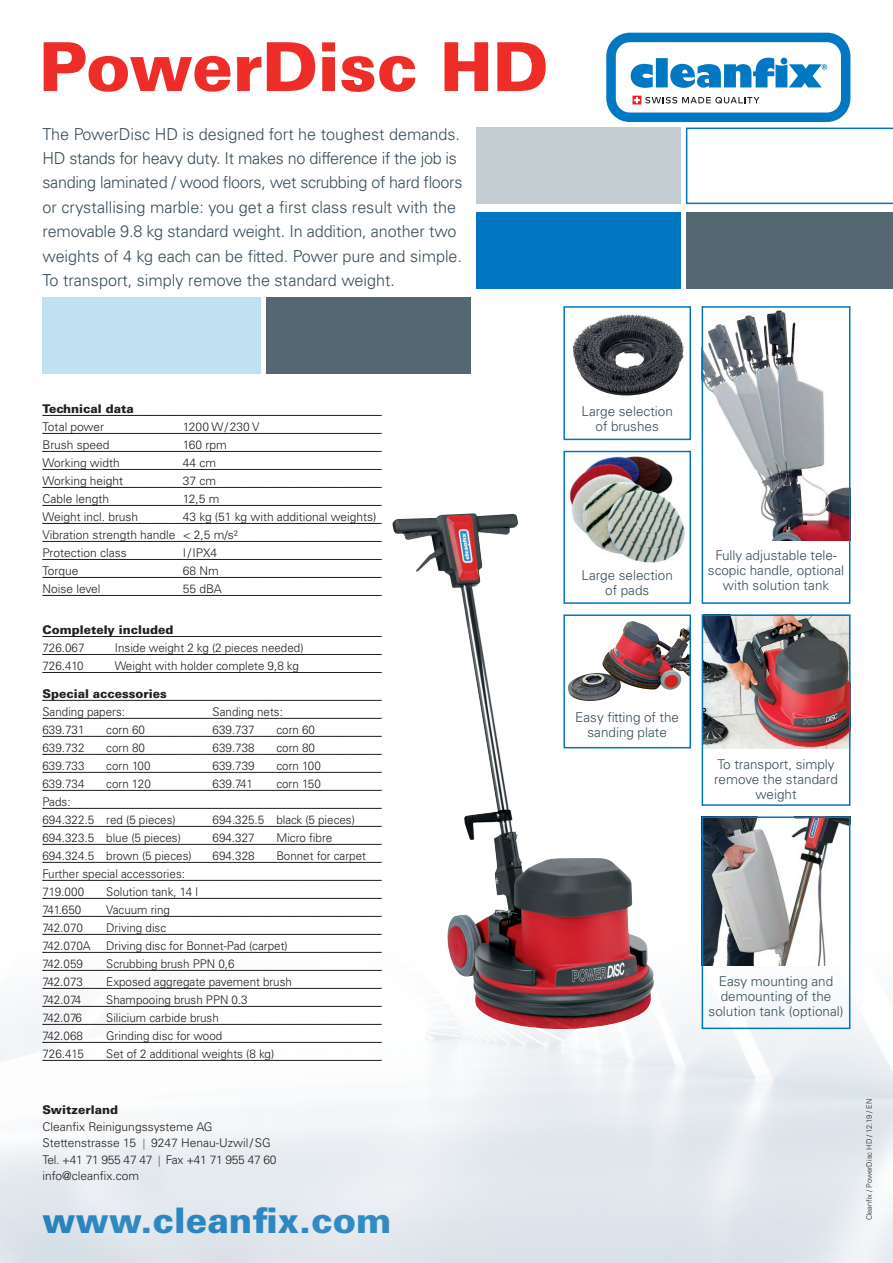
<style>
.page{position:relative;width:893px;height:1263px;background:#fff}
.page>*{position:absolute;margin:0;border:0;box-sizing:border-box;transform-origin:0 0}
.t1{font:900 67.5px "Univers LT Std";letter-spacing:-.01em;color:#ee2d28}
.t2{font:900 35.25px "Univers LT Std";color:#0077c0}
.t3{font:300 16.5px/24.5px "Univers LT Std";color:#364d59}
.t4{font:300 13.5px/15px "Univers LT Std";color:#364d59;text-align:center}
.t5{font:300 12px/18px "Univers LT Std";color:#231f20}
.t6{font:900 12px "Univers LT Std";color:#231f20}
.t7{font:300 7.5px "Univers LT Std";color:#231f20}
</style>
<div class="page">
<div style="left:476px;top:213px;width:204px;height:76px;background:#0077c0"></div>
<div style="left:476px;top:128px;width:204px;height:76px;background:#c3ccd1"></div>
<div style="left:686px;top:213px;width:207px;height:76px;background:#546872"></div>
<svg style="left:686px;top:128px;width:207px;height:76px"></svg>
<div style="left:267px;top:298px;width:204px;height:76px;background:#546872"></div>
<div style="left:43px;top:298px;width:218px;height:76px;background:#c0e1f2"></div>
<img style="left:392px;top:513px;width:263px;height:250px">
<img style="left:705px;top:617px;width:142px;height:132px">
<img style="left:568px;top:621px;width:120px;height:80px">
<img style="left:603px;top:314px;width:33px;height:6px">
<img style="left:0;top:763px;width:893px;height:500px">
<svg style="left:606px;top:33px;width:244px;height:89px"></svg>
<div style="left:563px;top:451px;width:128px;height:153px;border:2px solid #0077c0"></div>
<div style="left:563px;top:306px;width:128px;height:134px;border:2px solid #0077c0"></div>
<div style="left:563px;top:614px;width:128px;height:134px;border:2px solid #0077c0"></div>
<div style="left:702px;top:614px;width:148px;height:192px;border:2px solid #0077c0"></div>
<img style="left:568px;top:456px;width:117px;height:107px">
<img style="left:705px;top:310px;width:142px;height:230px">
<img style="left:705px;top:819px;width:142px;height:146px">
<div style="left:702px;top:816px;width:148px;height:213px;border:2px solid #0077c0"></div>
<div style="left:702px;top:306px;width:148px;height:298px;border:2px solid #0077c0"></div>
<svg style="left:43px;top:636px;width:338px;height:1px"></svg>
<svg style="left:43px;top:654px;width:338px;height:1px"></svg>
<svg style="left:43px;top:672px;width:338px;height:1px"></svg>
<svg style="left:43px;top:415px;width:338px;height:1px"></svg>
<svg style="left:43px;top:433px;width:338px;height:1px"></svg>
<svg style="left:43px;top:451px;width:338px;height:1px"></svg>
<svg style="left:43px;top:469px;width:338px;height:1px"></svg>
<svg style="left:43px;top:487px;width:338px;height:1px"></svg>
<svg style="left:43px;top:505px;width:338px;height:1px"></svg>
<svg style="left:43px;top:523px;width:338px;height:1px"></svg>
<svg style="left:43px;top:541px;width:338px;height:1px"></svg>
<svg style="left:43px;top:559px;width:338px;height:1px"></svg>
<svg style="left:43px;top:577px;width:338px;height:1px"></svg>
<svg style="left:43px;top:595px;width:338px;height:1px"></svg>
<svg style="left:43px;top:700px;width:338px;height:1px"></svg>
<svg style="left:43px;top:718px;width:338px;height:1px"></svg>
<svg style="left:43px;top:736px;width:338px;height:1px"></svg>
<svg style="left:43px;top:754px;width:338px;height:1px"></svg>
<svg style="left:43px;top:772px;width:338px;height:1px"></svg>
<svg style="left:43px;top:790px;width:338px;height:1px"></svg>
<svg style="left:43px;top:808px;width:338px;height:1px"></svg>
<svg style="left:43px;top:826px;width:338px;height:1px"></svg>
<svg style="left:43px;top:844px;width:338px;height:1px"></svg>
<svg style="left:43px;top:862px;width:338px;height:1px"></svg>
<svg style="left:43px;top:880px;width:338px;height:1px"></svg>
<svg style="left:43px;top:898px;width:338px;height:1px"></svg>
<svg style="left:43px;top:916px;width:338px;height:1px"></svg>
<svg style="left:43px;top:934px;width:338px;height:1px"></svg>
<svg style="left:43px;top:952px;width:338px;height:1px"></svg>
<svg style="left:43px;top:970px;width:338px;height:1px"></svg>
<svg style="left:43px;top:988px;width:338px;height:1px"></svg>
<svg style="left:43px;top:1006px;width:338px;height:1px"></svg>
<svg style="left:43px;top:1024px;width:338px;height:1px"></svg>
<svg style="left:43px;top:1042px;width:338px;height:1px"></svg>
<svg style="left:43px;top:1060px;width:338px;height:1px"></svg>
<h1 class="t1" style="left:39px;top:24px;width:511px">PowerDisc HD</h1>
<p class="t3" style="left:43px;top:121px;width:421px">The PowerDisc HD is designed fort he toughest demands.<br>HD stands for heavy duty. It makes no difference if the job is sanding laminated / wood floors, wet scrubbing of hard floors or crystallising marble: you get a first class result with the removable 9.8 kg standard weight. In addition, another two weights of 4 kg each can be fitted. Power pure and simple.<br>To transport, simply remove the standard weight.</p>
<p class="t6" style="left:43px;top:401px;width:93px">Technical data</p>
<p class="t5" style="left:43px;top:417px;width:63px">Total power</p>
<p class="t5" style="left:183px;top:417px;width:78px">1200 W/230 V</p>
<p class="t5" style="left:43px;top:435px;width:68px">Brush speed</p>
<p class="t5" style="left:183px;top:435px;width:45px">160 rpm</p>
<p class="t5" style="left:43px;top:453px;width:79px">Working width</p>
<p class="t5" style="left:183px;top:453px;width:35px">44 cm</p>
<p class="t5" style="left:43px;top:471px;width:82px">Working height</p>
<p class="t5" style="left:183px;top:471px;width:35px">37 cm</p>
<p class="t5" style="left:43px;top:489px;width:68px">Cable length</p>
<p class="t5" style="left:183px;top:489px;width:38px">12,5 m</p>
<p class="t5" style="left:43px;top:507px;width:97px">Weight incl. brush</p>
<p class="t5" style="left:43px;top:507px;width:335px;text-indent:140px">43 kg (51 kg with additional weights)<br>Vibration strength handle &lt; 2,5 m/s²<br>Protection class</p>
<p class="t5" style="left:183px;top:543px;width:36px">I/IPX4</p>
<p class="t5" style="left:43px;top:561px;width:37px">Torque</p>
<p class="t5" style="left:183px;top:561px;width:37px">68 Nm</p>
<p class="t5" style="left:43px;top:579px;width:60px">Noise level</p>
<p class="t5" style="left:183px;top:579px;width:40px">55 dBA</p>
<p class="t6" style="left:43px;top:622px;width:132px">Completely included</p>
<p class="t5" style="left:43px;top:638px;width:44px">726.067</p>
<p class="t5" style="left:115px;top:638px;width:190px">Inside weight 2 kg (2 pieces needed)</p>
<p class="t5" style="left:43px;top:656px;width:43px">726.410</p>
<p class="t5" style="left:115px;top:656px;width:186px">Weight with holder complete 9,8 kg</p>
<p class="t6" style="left:43px;top:686px;width:126px">Special accessories</p>
<p class="t5" style="left:43px;top:702px;width:84px">Sanding papers:</p>
<p class="t5" style="left:213px;top:702px;width:72px">Sanding nets:</p>
<p class="t5" style="left:43px;top:720px;width:44px">639.731</p>
<p class="t5" style="left:106px;top:720px;width:40px">corn 60</p>
<p class="t5" style="left:213px;top:720px;width:44px">639.737</p>
<p class="t5" style="left:276px;top:720px;width:40px">corn 60</p>
<p class="t5" style="left:43px;top:738px;width:44px">639.732</p>
<p class="t5" style="left:106px;top:738px;width:40px">corn 80</p>
<p class="t5" style="left:213px;top:738px;width:44px">639.738</p>
<p class="t5" style="left:276px;top:738px;width:40px">corn 80</p>
<p class="t5" style="left:43px;top:756px;width:44px">639.733</p>
<p class="t5" style="left:106px;top:756px;width:46px">corn 100</p>
<p class="t5" style="left:213px;top:756px;width:44px">639.739</p>
<p class="t5" style="left:276px;top:756px;width:46px">corn 100</p>
<p class="t5" style="left:42px;top:774px;width:44px">639.734</p>
<p class="t5" style="left:106px;top:774px;width:46px">corn 120</p>
<p class="t5" style="left:213px;top:774px;width:42px">639.741</p>
<p class="t5" style="left:276px;top:774px;width:46px">corn 150</p>
<p class="t5" style="left:42px;top:792px;width:135px">Pads:<br>694.322.5 red (5 pieces)</p>
<p class="t5" style="left:213px;top:810px;width:144px">694.325.5 black (5 pieces)</p>
<p class="t5" style="left:42px;top:828px;width:140px">694.323.5 blue (5 pieces)</p>
<p class="t5" style="left:213px;top:828px;width:44px">694.327</p>
<p class="t5" style="left:276px;top:828px;width:58px">Micro fibre</p>
<p class="t5" style="left:42px;top:846px;width:151px">694.324.5 brown (5 pieces)</p>
<p class="t5" style="left:213px;top:846px;width:44px">694.328</p>
<p class="t5" style="left:276px;top:846px;width:91px">Bonnet for carpet</p>
<p class="t5" style="left:42px;top:864px;width:144px">Further special accessories:<br>719.000</p>
<p class="t5" style="left:106px;top:882px;width:93px">Solution tank, 14 l</p>
<p class="t5" style="left:42px;top:900px;width:40px">741.650</p>
<p class="t5" style="left:106px;top:900px;width:65px">Vacuum ring</p>
<p class="t5" style="left:42px;top:918px;width:42px">742.070</p>
<p class="t5" style="left:106px;top:918px;width:61px">Driving disc</p>
<p class="t5" style="left:42px;top:936px;width:50px">742.070A</p>
<p class="t5" style="left:106px;top:936px;width:183px">Driving disc for Bonnet-Pad (carpet)</p>
<p class="t5" style="left:42px;top:954px;width:42px">742.059</p>
<p class="t5" style="left:106px;top:954px;width:130px">Scrubbing brush PPN 0,6</p>
<p class="t5" style="left:42px;top:972px;width:42px">742.073</p>
<p class="t5" style="left:106px;top:972px;width:187px">Exposed aggregate pavement brush</p>
<p class="t5" style="left:42px;top:990px;width:40px">742.074</p>
<p class="t5" style="left:106px;top:990px;width:143px">Shampooing brush PPN 0.3</p>
<p class="t5" style="left:42px;top:1008px;width:41px">742.076</p>
<p class="t5" style="left:106px;top:1008px;width:114px">Silicium carbide brush</p>
<p class="t5" style="left:42px;top:1026px;width:42px">742.068</p>
<p class="t5" style="left:106px;top:1026px;width:118px">Grinding disc for wood</p>
<p class="t5" style="left:42px;top:1044px;width:43px">726.415</p>
<p class="t5" style="left:106px;top:1044px;width:170px">Set of 2 additional weights (8 kg)</p>
<p class="t6" style="left:43px;top:1102px;width:77px">Switzerland</p>
<p class="t5" style="left:43px;top:1118px;width:171px;line-height:16.5px">Cleanfix Reinigungssysteme AG<br>Stettenstrasse 15</p>
<p class="t5" style="left:43px;top:1135px;width:235px;line-height:16.5px;text-indent:109px">9247 Henau-Uzwil/SG<br>Tel. +41 71 955 47 47 Fax +41 71 955 47 60 info@cleanfix.com</p>
<h2 class="t2" style="left:43px;top:1198px;width:350px">www.cleanfix.com</h2>
<p class="t4" style="left:581px;top:404px;width:93px">Large selection of brushes</p>
<p class="t4" style="left:581px;top:567px;width:93px">Large selection of pads</p>
<p class="t4" style="left:708px;top:548px;width:138px">Fully adjustable tele&shy;scopic handle, optional with solution tank</p>
<p class="t4" style="left:575px;top:710px;width:105px">Easy fitting of the sanding plate</p>
<p class="t4" style="left:714px;top:756px;width:125px">To transport, simply remove the standard weight</p>
<p class="t4" style="left:709px;top:973px;width:136px">Easy mounting and demounting of the solution tank (optional)</p>
<p class="t7" style="left:864px;top:1220px;width:123px;rotate:-90deg">Cleanfix / PowerDisc HD / 12.19 / EN</p>
</div>
